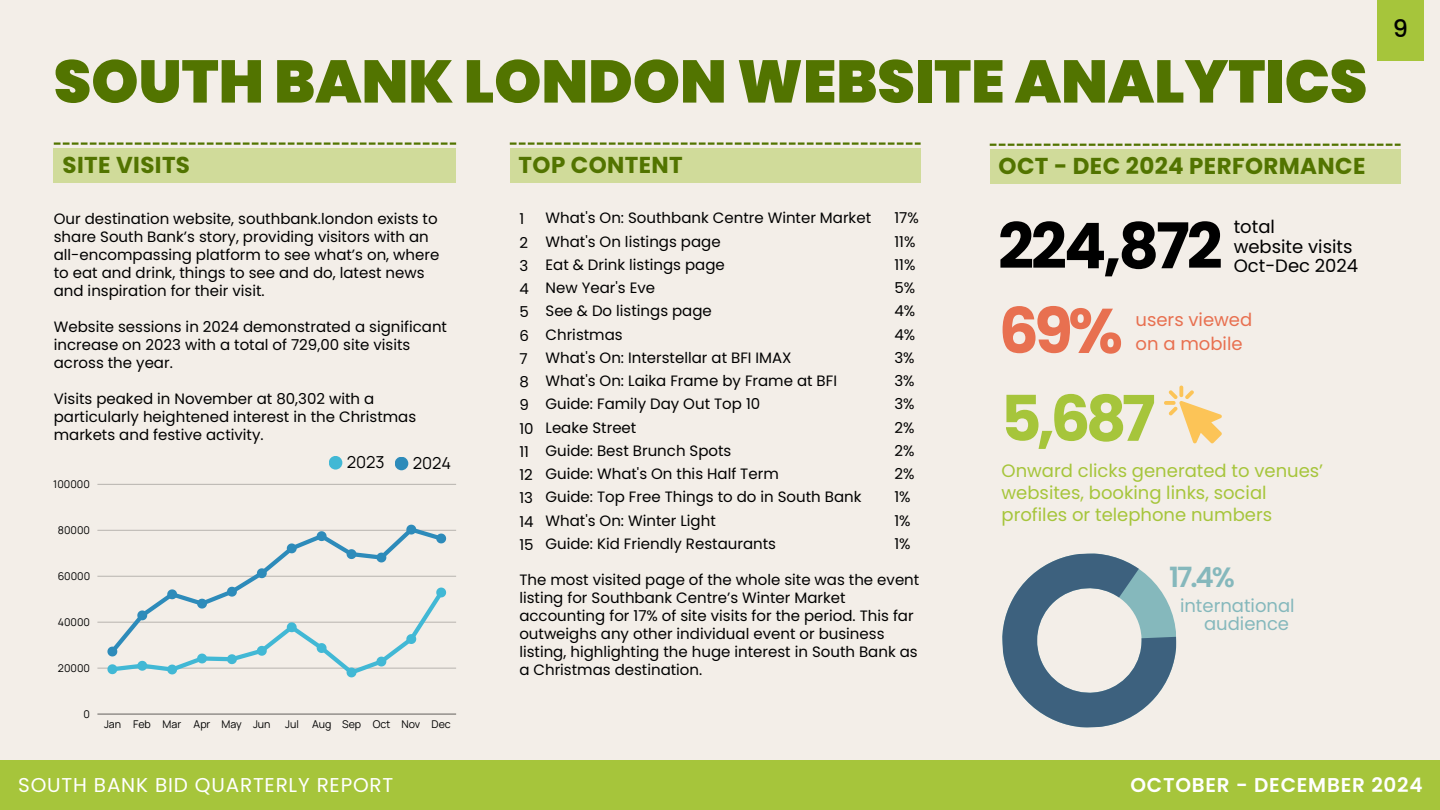
<style>
.page{position:relative;width:1440px;height:810px;background:#f3eee8}
.page>*{position:absolute;margin:0;border:0;box-sizing:border-box;transform-origin:0 0}
.t1{font:700 63px "Poppins";letter-spacing:-.05em;color:#000}
.t2{font:700 63px "Poppins";color:#a6c53b}
.t3{font:700 63px "Poppins";color:#e87050}
.t4{font:900 60px "Poppins";color:#527400}
.t5{font:600 27.9px "Poppins";color:#85b8bc}
.t6{font:500 24px "Poppins";color:#000}
.t7{font:700 23px "Poppins";letter-spacing:.015em;color:#527400}
.t8{font:20px "Poppins";letter-spacing:.04em;color:#fff}
.t9{font:600 20px "Poppins";letter-spacing:.04em;color:#fff}
.t10{font:18px/21.8px "Poppins";color:#a6c53b}
.t11{font:18px/19.5px "Poppins";color:#000}
.t12{font:18px/18px "Poppins";color:#85b8bc}
.t13{font:18px/24.8px "Poppins";color:#e87050}
.t14{font:16.5px "Manrope";color:#000}
.t15{font:15px/18px "Poppins";color:#000}
.t16{font:10.7px "Manrope";color:#000}
</style>
<div class="page">
<div style="left:0;top:761px;width:1440px;height:49px;background:#a6c53b"></div>
<div style="left:1377px;top:0;width:47px;height:61px;background:#a6c53b"></div>
<hr style="left:97px;top:714px;width:359px;height:1px;background:#9f9b97">
<hr style="left:97px;top:668px;width:359px;height:1px;background:#ccc8c3">
<hr style="left:97px;top:622px;width:359px;height:1px;background:#cac5c0">
<hr style="left:97px;top:576px;width:359px;height:1px;background:#c6c2bd">
<hr style="left:97px;top:530px;width:359px;height:1px;background:#c3bfba">
<hr style="left:97px;top:484px;width:359px;height:1px;background:#bfbbb6">
<svg style="left:106px;top:524px;width:341px;height:154px"></svg>
<div style="left:329px;top:456px;width:13px;height:14px;background:#41b8d5;border-radius:50%"></div>
<div style="left:395px;top:457px;width:13px;height:13px;background:#2d8bba;border-radius:50%"></div>
<svg style="left:1002px;top:553px;width:175px;height:175px"></svg>
<svg style="left:1164px;top:386px;width:58px;height:57px"></svg>
<div style="left:54px;top:148px;width:402px;height:35px;background:#d0db9a"></div>
<svg style="left:54px;top:142px;width:402px;height:3px"></svg>
<div style="left:510px;top:148px;width:411px;height:35px;background:#d0db9a"></div>
<svg style="left:510px;top:142px;width:411px;height:3px"></svg>
<div style="left:990px;top:149px;width:411px;height:35px;background:#d0db9a"></div>
<svg style="left:990px;top:144px;width:411px;height:2px"></svg>
<h3 class="t4" style="left:54px;top:40px;width:1315px">SOUTH BANK LONDON WEBSITE ANALYTICS</h3>
<h6 class="t7" style="left:63px;top:148px;width:129px">SITE VISITS</h6>
<h1 class="t7" style="left:519px;top:148px;width:166px">TOP CONTENT</h1>
<h6 class="t7" style="left:999px;top:150px;width:368px">OCT - DEC 2024 PERFORMANCE</h6>
<p class="t15" style="left:54px;top:210px;width:387px">Our destination website, southbank.london exists to share South Bank’s story, providing visitors with an all-encompassing platform to see what’s on, where to eat and drink, things to see and do, latest news and inspiration for their visit.</p>
<h1 class="t15" style="left:54px;top:318px;width:395px">Website sessions in 2024 demonstrated a significant increase on 2023 with a total of 729,00 site visits across the year.</h1>
<p class="t15" style="left:54px;top:390px;width:364px">Visits peaked in November at 80,302 with a particularly heightened interest in the Christmas markets and festive activity.</p>
<h3 class="t14" style="left:347px;top:450px;width:39px">2023</h3>
<p class="t14" style="left:413px;top:451px;width:40px">2024</p>
<p class="t16" style="left:53px;top:477px;width:38px">100000</p>
<p class="t16" style="left:58px;top:523px;width:34px">80000</p>
<p class="t16" style="left:58px;top:569px;width:34px">60000</p>
<p class="t16" style="left:58px;top:615px;width:34px">40000</p>
<p class="t16" style="left:58px;top:661px;width:34px">20000</p>
<p class="t16" style="left:83px;top:707px;width:8px">0</p>
<p class="t16" style="left:104px;top:716px;width:168px">Jan Feb Mar Apr May Jun</p>
<p class="t16" style="left:285px;top:716px;width:15px">Jul</p>
<p class="t16" style="left:312px;top:716px;width:140px">Aug Sep Oct Nov Dec</p>
<p class="t15" style="left:519px;top:210px;width:6px">1</p>
<p class="t15" style="left:519px;top:233px;width:10px">2</p>
<p class="t15" style="left:519px;top:257px;width:10px">3</p>
<p class="t15" style="left:519px;top:280px;width:11px">4</p>
<p class="t15" style="left:519px;top:303px;width:11px">5</p>
<p class="t15" style="left:519px;top:326px;width:11px">6</p>
<p class="t15" style="left:519px;top:350px;width:10px">7</p>
<p class="t15" style="left:519px;top:373px;width:11px">8</p>
<p class="t15" style="left:519px;top:396px;width:11px">9</p>
<p class="t15" style="left:519px;top:419px;width:16px">10</p>
<p class="t15" style="left:519px;top:443px;width:11px">11</p>
<p class="t15" style="left:519px;top:466px;width:15px">12</p>
<p class="t15" style="left:519px;top:489px;width:15px">13</p>
<p class="t15" style="left:519px;top:512px;width:16px">14</p>
<p class="t15" style="left:519px;top:536px;width:16px">15</p>
<p class="t15" style="left:546px;top:209px;width:327px">What's On: Southbank Centre Winter Market</p>
<p class="t15" style="left:546px;top:232px;width:177px">What's On listings page</p>
<p class="t15" style="left:546px;top:256px;width:181px">Eat &amp; Drink listings page</p>
<p class="t15" style="left:546px;top:279px;width:111px">New Year's Eve</p>
<p class="t15" style="left:546px;top:302px;width:168px">See &amp; Do listings page</p>
<p class="t15" style="left:546px;top:325px;width:79px">Christmas</p>
<p class="t15" style="left:546px;top:349px;width:248px">What's On: Interstellar at BFI IMAX</p>
<p class="t15" style="left:546px;top:372px;width:293px">What's On: Laika Frame by Frame at BFI</p>
<p class="t15" style="left:546px;top:395px;width:216px">Guide: Family Day Out Top 10</p>
<p class="t15" style="left:546px;top:418px;width:92px">Leake Street</p>
<p class="t15" style="left:546px;top:442px;width:187px">Guide: Best Brunch Spots</p>
<p class="t15" style="left:546px;top:465px;width:235px">Guide: What's On this Half Term</p>
<p class="t15" style="left:546px;top:488px;width:318px">Guide: Top Free Things to do in South Bank</p>
<p class="t15" style="left:546px;top:511px;width:172px">What's On: Winter Light</p>
<p class="t15" style="left:546px;top:535px;width:232px">Guide: Kid Friendly Restaurants</p>
<p class="t15" style="left:894px;top:209px;width:26px">17%</p>
<p class="t15" style="left:894px;top:232px;width:22px">11%</p>
<p class="t15" style="left:894px;top:256px;width:22px">11%</p>
<p class="t15" style="left:894px;top:279px;width:22px">5%</p>
<p class="t15" style="left:894px;top:302px;width:22px">4%</p>
<p class="t15" style="left:894px;top:325px;width:22px">4%</p>
<p class="t15" style="left:894px;top:349px;width:22px">3%</p>
<p class="t15" style="left:894px;top:372px;width:22px">3%</p>
<p class="t15" style="left:894px;top:395px;width:22px">3%</p>
<p class="t15" style="left:894px;top:418px;width:22px">2%</p>
<p class="t15" style="left:894px;top:442px;width:22px">2%</p>
<p class="t15" style="left:894px;top:465px;width:22px">2%</p>
<p class="t15" style="left:894px;top:488px;width:18px">1%</p>
<p class="t15" style="left:894px;top:511px;width:18px">1%</p>
<h1 class="t15" style="left:894px;top:535px;width:18px">1%</h1>
<p class="t15" style="left:519px;top:571px;width:402px">The most visited page of the whole site was the event listing for Southbank Centre’s Winter Market accounting for 17% of site visits for the period. This far outweighs any other individual event or business listing, highlighting the huge interest in South Bank as a Christmas destination.</p>
<p class="t1" style="left:998px;top:202px;width:226px">224,872</p>
<p class="t11" style="left:1234px;top:217px;width:126px">total<br>website visits<br>Oct-Dec 2024</p>
<h3 class="t3" style="left:999px;top:287px;width:126px">69%</h3>
<p class="t13" style="left:1136px;top:307px;width:118px">users viewed on a mobile</p>
<p class="t2" style="left:1001px;top:375px;width:156px">5,687</p>
<p class="t10" style="left:1002px;top:460px;width:323px">Onward clicks generated to venues’ websites, booking links, social profiles or telephone numbers</p>
<h6 class="t5" style="left:1169px;top:558px;width:67px">17.4%</h6>
<h6 class="t12" style="left:1204px;top:597px;width:92px;text-indent:-24px">international audience</h6>
<p class="t6" style="left:1393px;top:12px;width:17px">9</p>
<p class="t8" style="left:18px;top:771px;width:377px">SOUTH BANK BID QUARTERLY REPORT</p>
<h1 class="t9" style="left:1130px;top:771px;width:294px">OCTOBER - DECEMBER 2024</h1>
</div>
